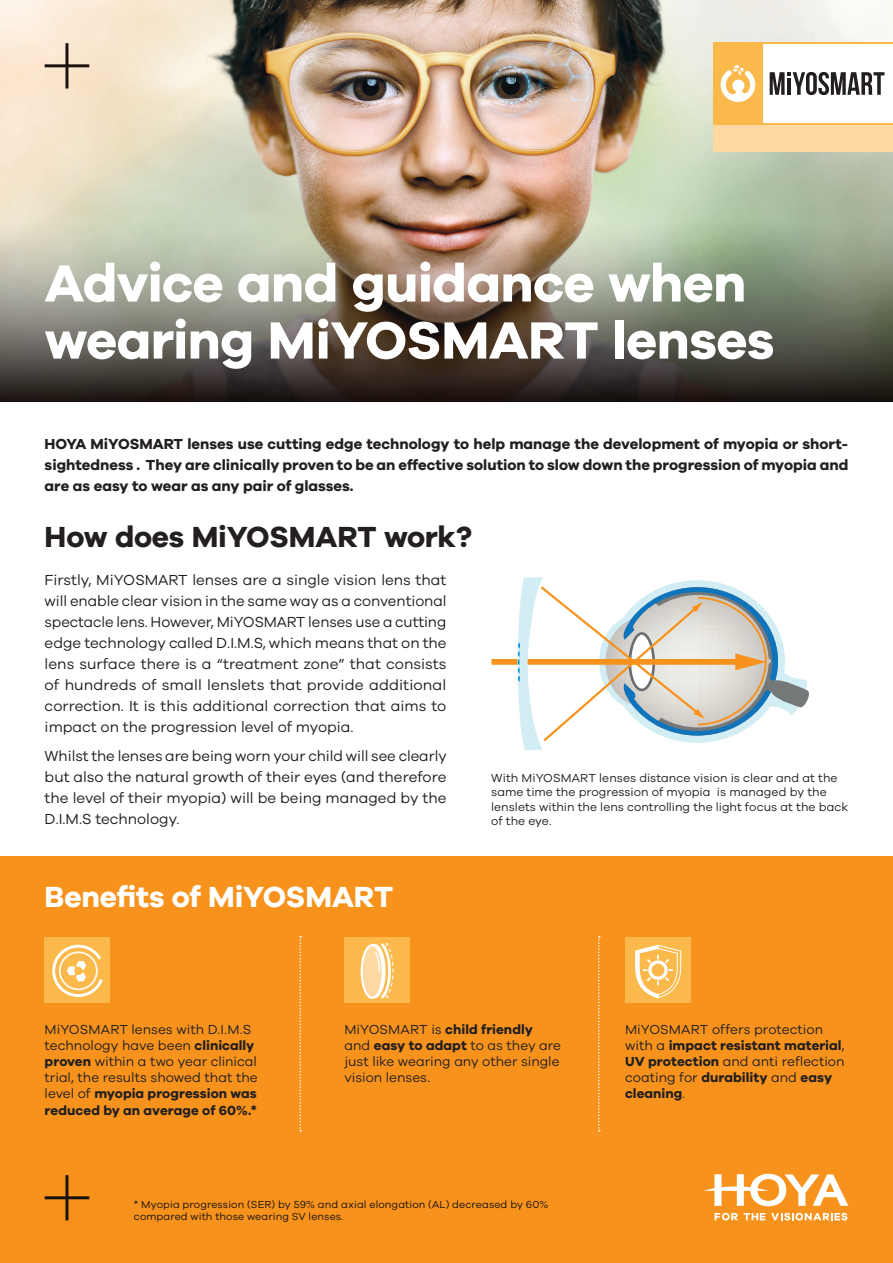
<style>
.page{position:relative;width:893px;height:1263px;background:#fff}
.page>*{position:absolute;margin:0;border:0;box-sizing:border-box;transform-origin:0 0}
.t1{font:700 54px/57px "Galano Grotesque";letter-spacing:-.015em;color:#fff}
.t2{font:700 30px "Galano Grotesque";letter-spacing:-.01em;color:#231f20}
.t3{font:700 30px "Galano Grotesque";letter-spacing:-.005em;color:#fff}
.t4{font:15px/21px "Galano Grotesque";color:#231f20;text-align:justify}
.t5{font:700 15px/21px "Galano Grotesque";color:#231f20;text-align:justify}
.t6{font:13.5px/16.2px "Galano Grotesque";color:#231f20}
.t7{font:12px/14.4px "Galano Grotesque";letter-spacing:.005em;color:#231f20}
.t8{font:10.5px/12.6px "Galano Grotesque";letter-spacing:.01em;color:#1a120f}
.s1{font-weight:700}
</style>
<div class="page">
<div style="left:0;top:856px;width:893px;height:407px;background:#f7931d"></div>
<img style="left:0;top:0;width:893px;height:210px">
<img style="left:0;top:210px;width:893px;height:192px">
<svg style="left:45px;top:43px;width:44px;height:45px;background:#ddcab5"></svg>
<svg style="left:45px;top:1175px;width:44px;height:45px"></svg>
<div style="left:713px;top:123px;width:180px;height:29px;background:#fed9a1"></div>
<div style="left:713px;top:42px;width:180px;height:83px;background:#fcb94b"></div>
<div style="left:763px;top:44px;width:128px;height:79px;background:#fff"></div>
<svg style="left:770px;top:72px;width:114px;height:23px"></svg>
<hr style="left:787px;top:79px;width:3px;height:16px;background:#231f20">
<svg style="left:721px;top:65px;width:34px;height:37px"></svg>
<hr style="left:891px;top:44px;width:2px;height:79px;background:#fff">
<div style="left:491px;top:659px;width:250px;height:6px;background:#f7931d"></div>
<svg style="left:517px;top:577px;width:292px;height:173px"></svg>
<svg style="left:704px;top:1174px;width:144px;height:32px"></svg>
<svg style="left:715px;top:1213px;width:23px;height:7px"></svg>
<svg style="left:744px;top:1213px;width:21px;height:7px"></svg>
<svg style="left:771px;top:1213px;width:76px;height:7px"></svg>
<div style="left:45px;top:938px;width:65px;height:65px;background:#fcb94b"></div>
<svg style="left:52px;top:944px;width:51px;height:53px"></svg>
<div style="left:74px;top:967px;width:8px;height:8px;background:#fcb94b;border-radius:50%"></div>
<div style="left:625px;top:938px;width:65px;height:65px;background:#fcb94b"></div>
<svg style="left:635px;top:944px;width:47px;height:55px"></svg>
<div style="left:344px;top:938px;width:66px;height:65px;background:#fcb94b"></div>
<div style="left:362px;top:945px;width:21px;height:53px;background:#fed9a1;border-radius:50%"></div>
<div style="left:361px;top:944px;width:23px;height:55px;border:2px solid #fff;border-radius:50%"></div>
<svg style="left:374px;top:943px;width:20px;height:56px"></svg>
<svg style="left:299px;top:936px;width:2px;height:195px"></svg>
<svg style="left:598px;top:936px;width:2px;height:195px"></svg>
<h1 class="t1" style="left:45px;top:253px;width:731px">Advice and guidance when wearing MiYOSMART lenses</h1>
<p class="t5" style="left:45px;top:433px;width:805px">HOYA MiYOSMART lenses use cutting edge technology to help manage the development of myopia or short&shy;sightedness . They are clinically proven to be an effective solution to slow down the progression of myopia and are as easy to wear as any pair of glasses.</p>
<h2 class="t2" style="left:45px;top:518px;width:429px">How does MiYOSMART work?</h2>
<p class="t4" style="left:45px;top:569px;width:404px">Firstly, MiYOSMART lenses are a single vision lens that will enable clear vision in the same way as a conventional spectacle lens. However, MiYOSMART lenses use a cutting edge technology called D.I.M.S, which means that on the lens surface there is a “treatment zone” that consists of hundreds of small lenslets that provide additional correction. It is this additional correction that aims to impact on the progression level of myopia.</p>
<p class="t4" style="left:45px;top:745px;width:404px">Whilst the lenses are being worn your child will see clearly but also the natural growth of their eyes (and therefore the level of their myopia) will be being managed by the D.I.M.S technology.</p>
<p class="t7" style="left:491px;top:770px;width:359px">With MiYOSMART lenses distance vision is clear and at the same time the progression of myopia is managed by the lenslets within the lens controlling the light focus at the back of the eye.</p>
<h2 class="t3" style="left:45px;top:879px;width:350px">Benefits of MiYOSMART</h2>
<p class="t6" style="left:45px;top:1020px;width:215px">MiYOSMART lenses with D.I.M.S technology have been <span class="s1">clinically proven</span> within a two year clinical trial, the results showed that the level of <span class="s1">myopia progression was reduced by an average of 60%.*</span></p>
<p class="t6" style="left:344px;top:1020px;width:218px">MiYOSMART is <span class="s1">child friendly </span>and <span class="s1">easy to adapt</span> to as they are just like wearing any other single vision lenses.</p>
<p class="t6" style="left:625px;top:1020px;width:221px">MiYOSMART offers protection with a <span class="s1">impact resistant material</span>,<br><span class="s1">UV protection</span> and anti reflection coating for <span class="s1">durability</span> and <span class="s1">easy cleaning</span>.</p>
<p class="t8" style="left:134px;top:1198px;width:416px">* Myopia progression (SER) by 59% and axial elongation (AL) decreased by 60% compared with those wearing SV lenses.</p>
</div>
